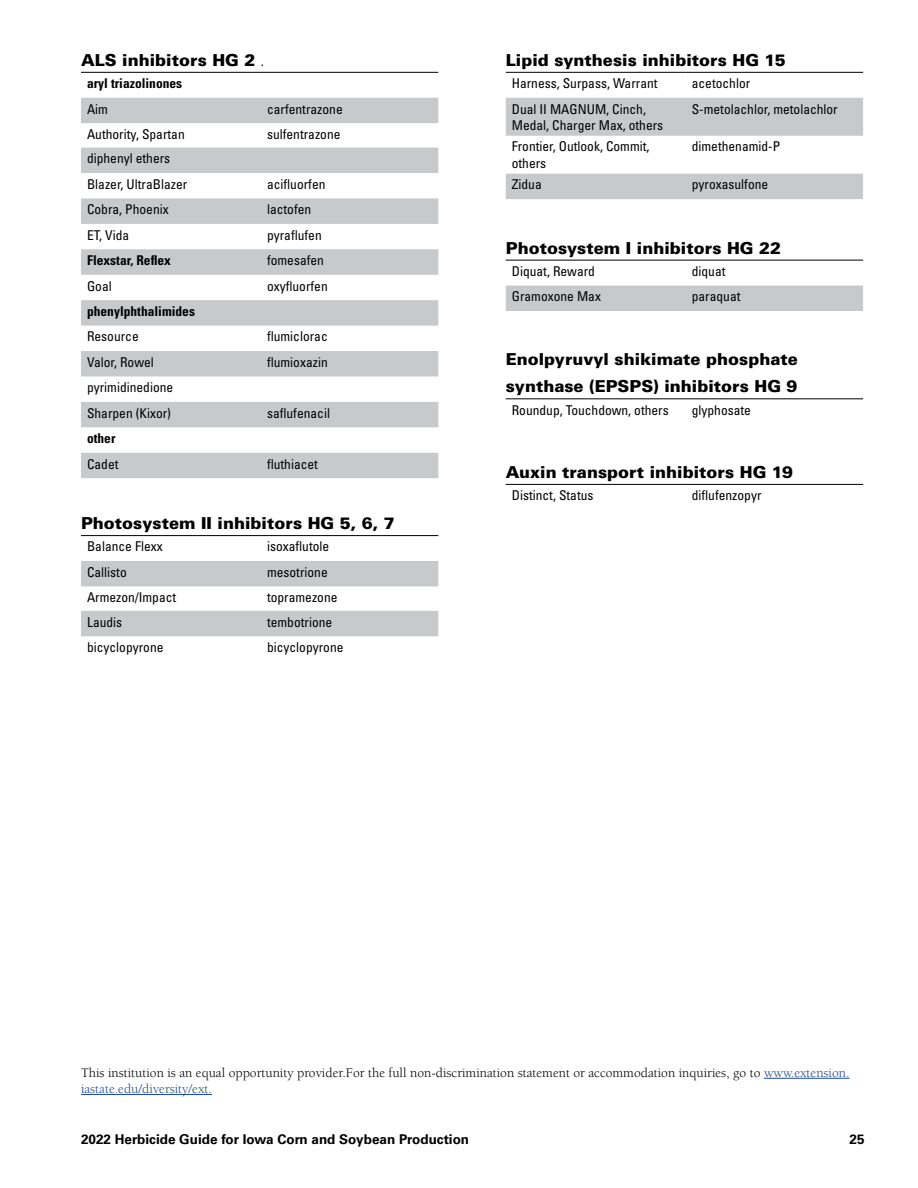
<style>
.page{position:relative;width:918px;height:1188px;background:#fff}
.page>*{position:absolute;margin:0;border:0;box-sizing:border-box;transform-origin:0 0}
.Table_Head{font:900 16.5px/27px "Univers LT Std";color:#000}
.Table_Text{font:condensed 13.5px/16.2px "Univers LT Std";color:#000}
.t1{font:13.5px/16.2px "Berkeley Std";color:#000}
.Table_Text-2{font:700 condensed 13.5px "Univers LT Std";color:#000}
.t2{font:700 13.5px "Univers LT Std";color:#000}
.s1{font-weight:400;font-size:12px}
.s2{color:#1c4b8e}
</style>
<div class="page">
<div style="left:506px;top:286px;width:357px;height:25px;background:#c7c9cb"></div>
<hr style="left:506px;top:260px;width:180px;height:1px;background:#000">
<hr style="left:686px;top:260px;width:177px;height:1px;background:#000">
<svg style="left:81px;top:98px;width:357px;height:380px;fill:#c7c9cb"></svg>
<hr style="left:81px;top:72px;width:180px;height:1px;background:#000">
<hr style="left:261px;top:72px;width:177px;height:1px;background:#000">
<hr style="left:506px;top:398px;width:180px;height:1px;background:#000">
<hr style="left:686px;top:398px;width:177px;height:1px;background:#000">
<svg style="left:81px;top:561px;width:357px;height:75px"></svg>
<hr style="left:81px;top:535px;width:180px;height:1px;background:#000">
<hr style="left:261px;top:535px;width:177px;height:1px;background:#000">
<hr style="left:506px;top:484px;width:180px;height:1px;background:#000">
<hr style="left:686px;top:484px;width:177px;height:1px;background:#000">
<svg style="left:506px;top:98px;width:357px;height:101px"></svg>
<hr style="left:506px;top:72px;width:180px;height:1px;background:#000">
<hr style="left:686px;top:72px;width:177px;height:1px;background:#000">
<hr style="left:764px;top:1078px;width:86px;height:1px;background:#1c4b8e">
<hr style="left:81px;top:1094px;width:131px;height:1px;background:#1c4b8e">
<p class="Table_Head" style="left:81px;top:46px;width:185px">ALS inhibitors HG 2 <span class="s1">.</span></p>
<p class="Table_Text-2" style="left:87px;top:75px;width:97px">aryl triazolinones</p>
<p class="Table_Text" style="left:87px;top:100px;width:22px">Aim</p>
<p class="Table_Text" style="left:267px;top:100px;width:77px">carfentrazone</p>
<p class="Table_Text" style="left:87px;top:126px;width:99px">Authority, Spartan</p>
<p class="Table_Text" style="left:267px;top:126px;width:75px">sulfentrazone</p>
<p class="Table_Text" style="left:87px;top:150px;width:85px">diphenyl ethers</p>
<p class="Table_Text" style="left:87px;top:176px;width:102px">Blazer, UltraBlazer</p>
<p class="Table_Text" style="left:267px;top:176px;width:60px">acifluorfen</p>
<p class="Table_Text" style="left:87px;top:201px;width:83px">Cobra, Phoenix</p>
<p class="Table_Text" style="left:267px;top:201px;width:46px">lactofen</p>
<p class="Table_Text" style="left:87px;top:227px;width:44px">ET, Vida</p>
<p class="Table_Text" style="left:267px;top:227px;width:56px">pyraflufen</p>
<p class="Table_Text-2" style="left:87px;top:252px;width:85px">Flexstar, Reflex</p>
<p class="Table_Text" style="left:267px;top:252px;width:58px">fomesafen</p>
<p class="Table_Text" style="left:87px;top:277px;width:26px">Goal</p>
<p class="Table_Text" style="left:267px;top:277px;width:62px">oxyfluorfen</p>
<p class="Table_Text-2" style="left:87px;top:303px;width:109px">phenylphthalimides</p>
<p class="Table_Text" style="left:87px;top:328px;width:53px">Resource</p>
<p class="Table_Text" style="left:267px;top:328px;width:62px">flumiclorac</p>
<p class="Table_Text" style="left:87px;top:354px;width:68px">Valor, Rowel</p>
<p class="Table_Text" style="left:267px;top:354px;width:62px">flumioxazin</p>
<p class="Table_Text" style="left:87px;top:379px;width:88px">pyrimidinedione</p>
<p class="Table_Text" style="left:87px;top:405px;width:85px">Sharpen (Kixor)</p>
<p class="Table_Text" style="left:267px;top:405px;width:64px">saflufenacil</p>
<p class="Table_Text-2" style="left:87px;top:430px;width:30px">other</p>
<p class="Table_Text" style="left:87px;top:455px;width:33px">Cadet</p>
<p class="Table_Text" style="left:267px;top:455px;width:53px">fluthiacet</p>
<p class="Table_Head" style="left:81px;top:510px;width:315px">Photosystem II inhibitors HG 5, 6, 7</p>
<p class="Table_Text" style="left:87px;top:538px;width:77px">Balance Flexx</p>
<p class="Table_Text" style="left:267px;top:538px;width:64px">isoxaflutole</p>
<p class="Table_Text" style="left:87px;top:564px;width:41px">Callisto</p>
<p class="Table_Text" style="left:267px;top:564px;width:62px">mesotrione</p>
<p class="Table_Text" style="left:87px;top:589px;width:91px">Armezon/Impact</p>
<p class="Table_Text" style="left:267px;top:589px;width:72px">topramezone</p>
<p class="Table_Text" style="left:87px;top:614px;width:37px">Laudis</p>
<p class="Table_Text" style="left:267px;top:614px;width:67px">tembotrione</p>
<p class="Table_Text" style="left:87px;top:639px;width:78px">bicyclopyrone</p>
<p class="Table_Text" style="left:267px;top:639px;width:78px">bicyclopyrone</p>
<p class="Table_Head" style="left:506px;top:46px;width:282px">Lipid synthesis inhibitors HG 15</p>
<p class="Table_Text" style="left:512px;top:75px;width:147px">Harness, Surpass, Warrant</p>
<p class="Table_Text" style="left:692px;top:75px;width:60px">acetochlor</p>
<p class="Table_Text" style="left:512px;top:100px;width:153px">Dual II MAGNUM, Cinch,<br>Medal, Charger Max, others</p>
<p class="Table_Text" style="left:692px;top:100px;width:148px">S-metolachlor, metolachlor</p>
<p class="Table_Text" style="left:512px;top:138px;width:139px">Frontier, Outlook, Commit, others</p>
<p class="Table_Text" style="left:692px;top:138px;width:90px">dimethenamid-P</p>
<p class="Table_Text" style="left:512px;top:176px;width:31px">Zidua</p>
<p class="Table_Text" style="left:692px;top:176px;width:78px">pyroxasulfone</p>
<p class="Table_Head" style="left:506px;top:234px;width:277px">Photosystem I inhibitors HG 22</p>
<p class="Table_Text" style="left:512px;top:263px;width:85px">Diquat, Reward</p>
<p class="Table_Text" style="left:692px;top:263px;width:35px">diquat</p>
<p class="Table_Text" style="left:512px;top:288px;width:91px">Gramoxone Max</p>
<p class="Table_Text" style="left:692px;top:288px;width:50px">paraquat</p>
<p class="Table_Head" style="left:506px;top:346px;width:294px">Enolpyruvyl shikimate phosphate synthase (EPSPS) inhibitors HG 9</p>
<p class="Table_Text" style="left:512px;top:402px;width:159px">Roundup, Touchdown, others</p>
<p class="Table_Text" style="left:692px;top:402px;width:61px">glyphosate</p>
<p class="Table_Head" style="left:506px;top:458px;width:289px">Auxin transport inhibitors HG 19</p>
<p class="Table_Text" style="left:512px;top:487px;width:83px">Distinct, Status</p>
<p class="Table_Text" style="left:692px;top:487px;width:71px">diflufenzopyr</p>
<p class="t1" style="left:81px;top:1065px;width:770px">This institution is an equal opportunity provider.For the full non-discrimination statement or accommodation inquiries, go to <span class="s2">www.extension. iastate.edu/diversity/ext.</span></p>
<p class="t2" style="left:81px;top:1131px;width:390px">2022 Herbicide Guide for Iowa Corn and Soybean Production</p>
<p class="t2" style="left:850px;top:1131px;width:17px">25</p>
</div>
